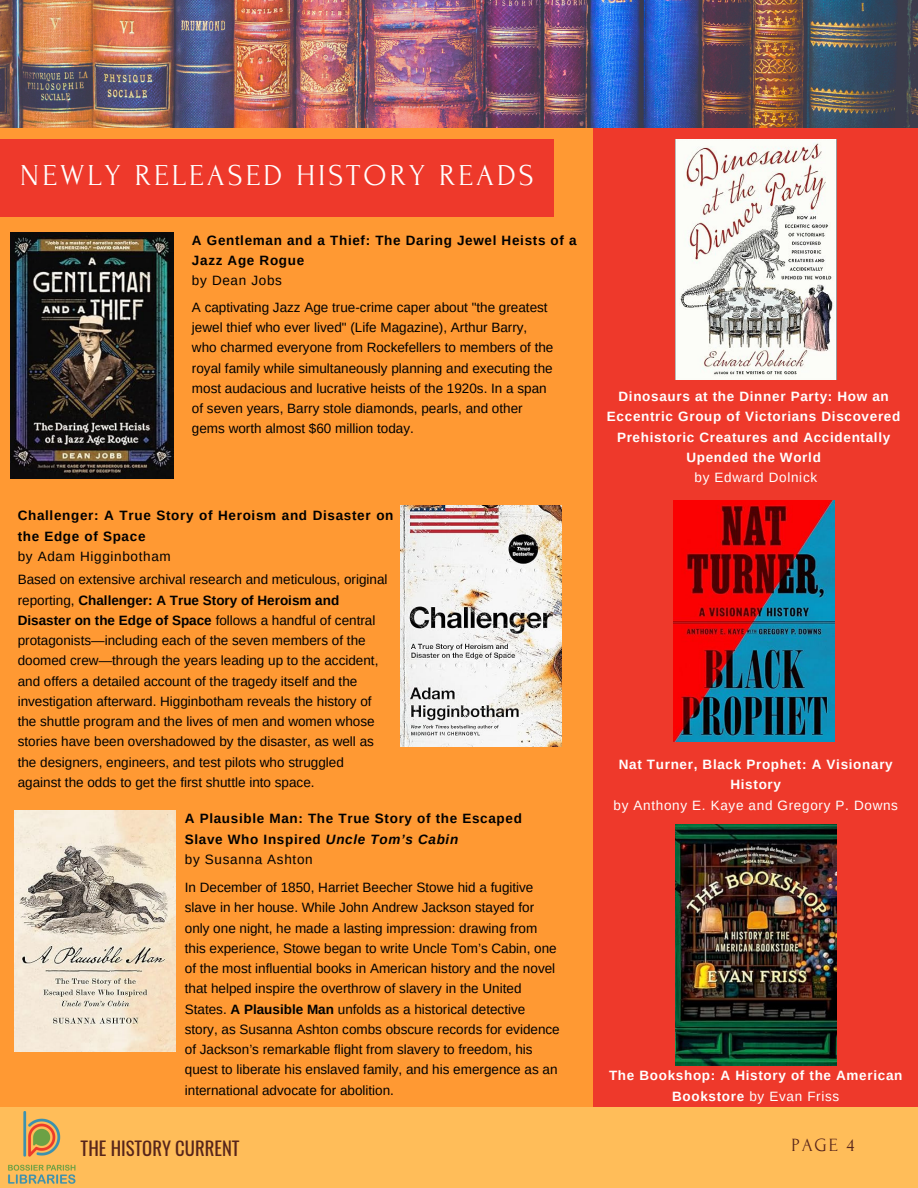
<style>
.page{position:relative;width:918px;height:1188px;background:#f93}
.page>*{position:absolute;margin:0;border:0;box-sizing:border-box;transform-origin:0 0}
.t1{font:30.3px "Forum";letter-spacing:.1em;color:#fff}
.t2{font:18.75px "Oswald";color:#57251b}
.t3{font:18.75px "Forum";color:#57251b}
.t4{font:13.5px/20.2px "Arimo";color:#000}
.t5{font:700 13.5px/20.2px "Arimo";letter-spacing:.05em;color:#fff;text-align:center}
.t6{font:700 13.5px/20.2px "Arimo";letter-spacing:.05em;color:#000}
.t7{font:13.5px "Arimo";letter-spacing:.05em;color:#fff}
.t8{font:13.5px "Arimo";letter-spacing:.05em;color:#000}
.s1{font-weight:700}
.s2{font-style:italic}
.s3{font-weight:400}
</style>
<div class="page">
<div style="left:594px;top:104px;width:324px;height:1084px;background:#ee392b"></div>
<img style="left:0;top:0;width:918px;height:127px">
<div style="left:0;top:1107px;width:918px;height:81px;background:#ffbd59"></div>
<img style="left:8px;top:1112px;width:68px;height:72px">
<div style="left:0;top:139px;width:554px;height:78px;background:#ee392b"></div>
<img style="left:673px;top:501px;width:161px;height:240px">
<img style="left:675px;top:825px;width:161px;height:240px">
<img style="left:401px;top:506px;width:160px;height:241px">
<img style="left:15px;top:811px;width:161px;height:241px">
<img style="left:675px;top:139px;width:161px;height:241px">
<img style="left:10px;top:232px;width:163px;height:247px">
<p class="t1" style="left:20px;top:159px;width:515px">NEWLY RELEASED HISTORY READS</p>
<p class="t6" style="left:192px;top:230px;width:386px">A Gentleman and a Thief: The Daring Jewel Heists of a<br>Jazz Age Rogue</p>
<p class="t8" style="left:192px;top:273px;width:91px">by Dean Jobs</p>
<p class="t4" style="left:192px;top:297px;width:363px">A captivating Jazz Age true-crime caper about "the greatest jewel thief who ever lived" (Life Magazine), Arthur Barry, who charmed everyone from Rockefellers to members of the royal family while simultaneously planning and executing the most audacious and lucrative heists of the 1920s. In a span of seven years, Barry stole diamonds, pearls, and other gems worth almost $60 million today.</p>
<p class="t6" style="left:18px;top:505px;width:377px">Challenger: A True Story of Heroism and Disaster on the Edge of Space</p>
<p class="t8" style="left:18px;top:549px;width:155px">by Adam Higginbotham</p>
<p class="t4" style="left:18px;top:570px;width:371px">Based on extensive archival research and meticulous, original reporting, <span class="s1">Challenger: A True Story of Heroism and Disaster on the Edge of Space</span> follows a handful of central protagonists—including each of the seven members of the doomed crew—through the years leading up to the accident, and offers a detailed account of the tragedy itself and the investigation afterward. Higginbotham reveals the history of the shuttle program and the lives of men and women whose stories have been overshadowed by the disaster, as well as the designers, engineers, and test pilots who struggled against the odds to get the first shuttle into space.</p>
<p class="t6" style="left:185px;top:809px;width:339px">A Plausible Man: The True Story of the Escaped<br>Slave Who Inspired <span class="s2">Uncle Tom’s Cabin</span></p>
<h2 class="t8" style="left:185px;top:852px;width:129px">by Susanna Ashton</h2>
<h2 class="t4" style="left:185px;top:877px;width:376px">In December of 1850, Harriet Beecher Stowe hid a fugitive slave in her house. While John Andrew Jackson stayed for only one night, he made a lasting impression: drawing from this experience, Stowe began to write Uncle Tom’s Cabin, one of the most influential books in American history and the novel that helped inspire the overthrow of slavery in the United States. <span class="s1">A Plausible Man</span> unfolds as a historical detective story, as Susanna Ashton combs obscure records for evidence of Jackson’s remarkable flight from slavery to freedom, his quest to liberate his enslaved family, and his emergence as an international advocate for abolition.</h2>
<h1 class="t5" style="left:607px;top:386px;width:295px">Dinosaurs at the Dinner Party: How an Eccentric Group of Victorians Discovered Prehistoric Creatures and Accidentally Upended the World</h1>
<p class="t7" style="left:695px;top:470px;width:124px">by Edward Dolnick</p>
<p class="t5" style="left:619px;top:754px;width:276px">Nat Turner, Black Prophet: A Visionary<br>History</p>
<p class="t7" style="left:614px;top:797px;width:286px">by Anthony E. Kaye and Gregory P. Downs</p>
<p class="t5" style="left:609px;top:1066px;width:295px">The Bookshop: A History of the American<br>Bookstore <span class="s3">by Evan Friss</span></p>
<p class="t2" style="left:81px;top:1134px;width:160px">THE HISTORY CURRENT</p>
<p class="t3" style="left:791px;top:1135px;width:64px">PAGE 4</p>
</div>
